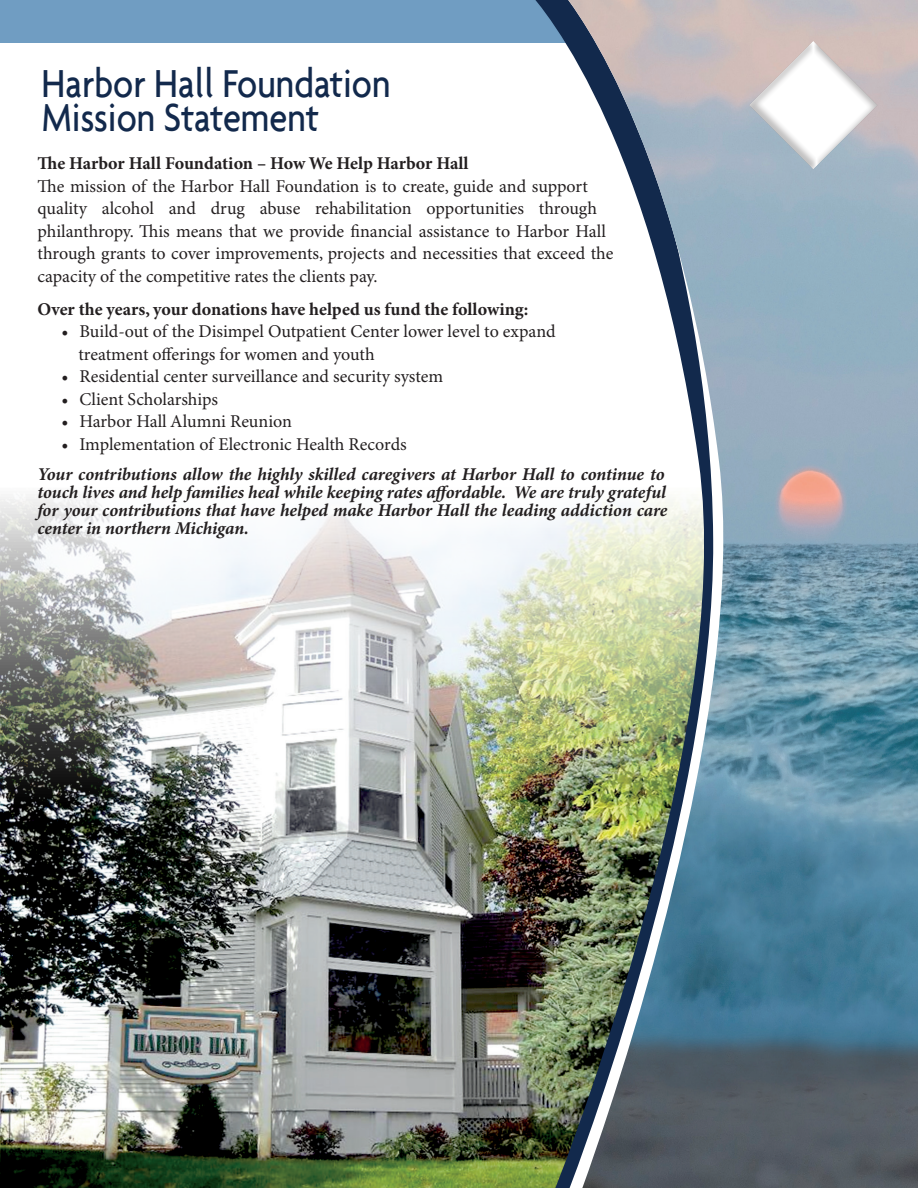
<style>
.page{position:relative;width:918px;height:1188px;background:#fff}
.page>*{position:absolute;margin:0;border:0;box-sizing:border-box;transform-origin:0 0}
.t1{font:500 42px/33.8px "Agenda";color:#12294c;scale:.87 1}
.t2{font:18px/22.5px "Minion Pro";color:#231f20}
.t3{font:italic 700 18px/18px "Minion Pro";letter-spacing:-.005em;color:#231f20}
.t4{font:700 18px "Minion Pro";letter-spacing:-.005em;color:#231f20}
</style>
<div class="page">
<img style="left:0;top:497px;width:526px;height:691px">
<div style="left:0;top:0;width:918px;height:43px;background:#709dc2"></div>
<img style="left:526px;top:0;width:33px;height:1188px">
<img style="left:559px;top:0;width:9px;height:1188px">
<img style="left:568px;top:0;width:350px;height:1188px">
<svg style="left:747px;top:39px;width:132px;height:131px"></svg>
<h1 class="t1" style="left:42px;top:66px;width:403px">Harbor Hall Foundation<br>Mission Statement</h1>
<p class="t4" style="left:38px;top:153px;width:433px">The Harbor Hall Foundation – How We Help Harbor Hall</p>
<p class="t2" style="left:38px;top:175px;width:577px">The mission of the Harbor Hall Foundation is to create, guide and support quality alcohol and drug abuse rehabilitation opportunities through philanthropy. This means that we provide financial assistance to Harbor Hall through grants to cover improvements, projects and necessities that exceed the capacity of the competitive rates the clients pay.</p>
<p class="t4" style="left:38px;top:298px;width:492px">Over the years, your donations have helped us fund the following:</p>
<p class="t2" style="left:78px;top:321px;width:479px;text-indent:-17px">• Build-out of the Disimpel Outpatient Center lower level to expand treatment offerings for women and youth</p>
<p class="t2" style="left:61px;top:366px;width:383px">• Residential center surveillance and security system</p>
<p class="t2" style="left:61px;top:388px;width:158px">• Client Scholarships</p>
<p class="t2" style="left:61px;top:411px;width:232px">• Harbor Hall Alumni Reunion</p>
<p class="t2" style="left:61px;top:433px;width:347px">• Implementation of Electronic Health Records</p>
<p class="t3" style="left:38px;top:466px;width:631px">Your contributions allow the highly skilled caregivers at Harbor Hall to continue to touch lives and help families heal while keeping rates affordable. We are truly grateful for your contributions that have helped make Harbor Hall the leading addiction care center in northern Michigan.</p>
</div>
